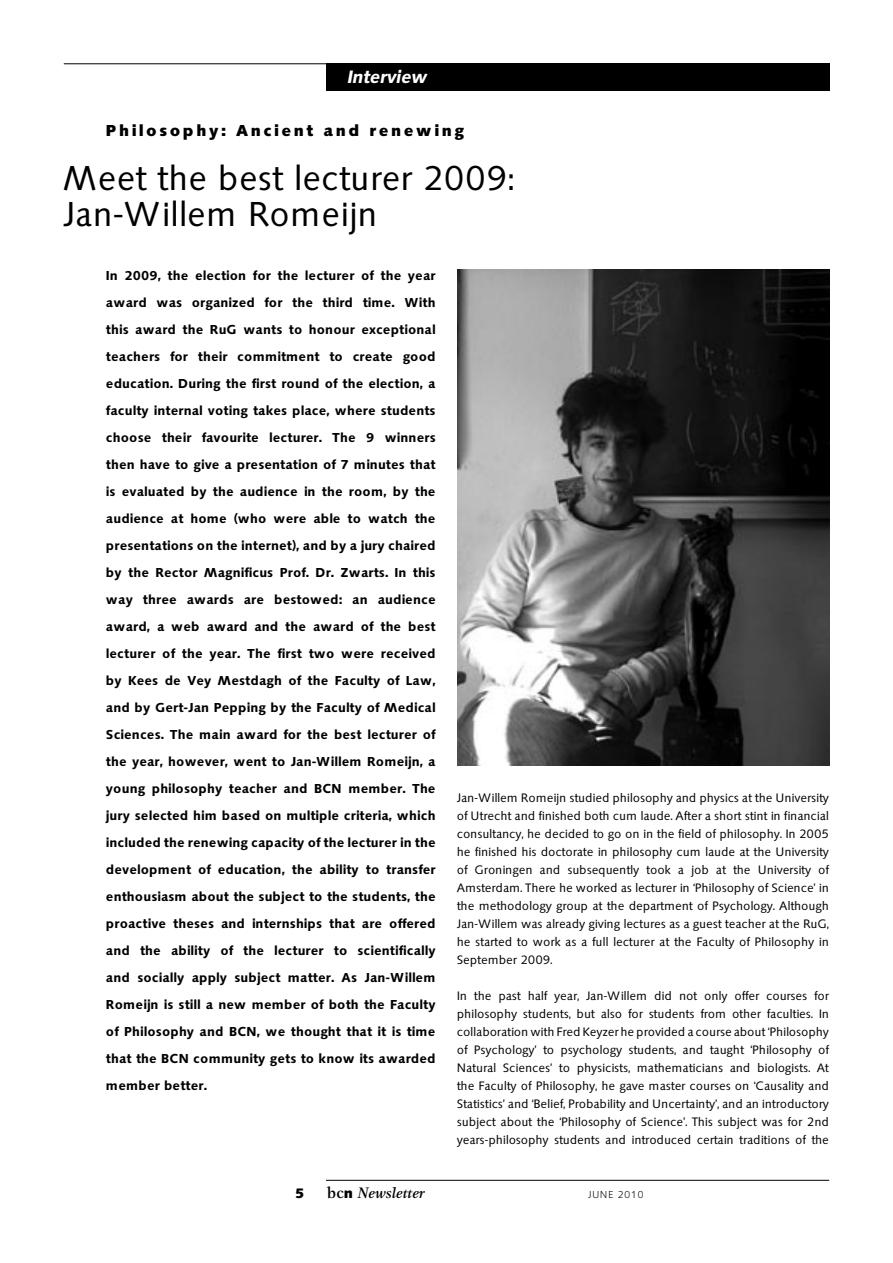
<style>
.page{position:relative;width:893px;height:1263px;background:#fff}
.page>*{position:absolute;margin:0;border:0;box-sizing:border-box;transform-origin:0 0}
.t1{font:36px/36px "Saxony";letter-spacing:.005em;color:#000}
.t2{font:italic 600 17.25px "Saxony";letter-spacing:.025em;color:#fff}
.t3{font:700 16.5px "Saxony";letter-spacing:.15em;color:#000}
.t4{font:italic 500 15.75px "Gamma";color:#000}
.t5{font:700 14.25px "Saxony";color:#000}
.t6{font:600 13.5px/27px "Saxony";letter-spacing:.015em;color:#000;text-align:justify}
.t7{font:12.75px/18px "Saxony";color:#000;text-align:justify}
.t8{font:300 10.5px "Saxony";letter-spacing:.05em;color:#000}
.s1{font-style:normal;font-size:16.5px}
.s2{font-family:"Saxony";font-weight:700;font-style:normal;font-size:15px}
</style>
<div class="page">
<hr style="left:64px;top:63px;width:765px;height:1px;background:#000">
<hr style="left:326px;top:1180px;width:503px;height:1px;background:#000">
<div style="left:326px;top:64px;width:503px;height:27px;background:#000"></div>
<img style="left:457px;top:270px;width:372px;height:495px">
<p class="t2" style="left:347px;top:67px;width:80px">Interview</p>
<p class="t3" style="left:106px;top:121px;width:360px">Philosophy: Ancient and renewing</p>
<h1 class="t1" style="left:64px;top:160px;width:452px">Meet the best lecturer 2009:<br>Jan-Willem Romeijn</h1>
<p class="t6" style="left:106px;top:262px;width:331px">In 2009, the election for the lecturer of the year award was organized for the third time. With this award the RuG wants to honour exceptional teachers for their commitment to create good education. During the first round of the election, a faculty internal voting takes place, where students choose their favourite lecturer. The 9 winners then have to give a presentation of 7 minutes that is evaluated by the audience in the room, by the audience at home (who were able to watch the presentations on the internet), and by a jury chaired by the Rector Magnificus Prof. Dr. Zwarts. In this way three awards are bestowed: an audience award, a web award and the award of the best lecturer of the year. The first two were received by Kees de Vey Mestdagh of the Faculty of Law, and by Gert-Jan Pepping by the Faculty of Medical Sciences. The main award for the best lecturer of the year, however, went to Jan-Willem Romeijn, a young philosophy teacher and BCN member. The jury selected him based on multiple criteria, which included the renewing capacity of the lecturer in the development of education, the ability to transfer enthousiasm about the subject to the students, the proactive theses and internships that are offered and the ability of the lecturer to scientifically and socially apply subject matter. As Jan-Willem Romeijn is still a new member of both the Faculty of Philosophy and BCN, we thought that it is time that the BCN community gets to know its awarded member better.</p>
<p class="t7" style="left:457px;top:789px;width:374px">Jan-Willem Romeijn studied philosophy and physics at the University of Utrecht and finished both cum laude. After a short stint in financial consultancy, he decided to go on in the field of philosophy. In 2005 he finished his doctorate in philosophy cum laude at the University of Groningen and subsequently took a job at the University of Amsterdam. There he worked as lecturer in ‘Philosophy of Science’ in the methodology group at the department of Psychology. Although Jan-Willem was already giving lectures as a guest teacher at the RuG, he started to work as a full lecturer at the Faculty of Philosophy in September 2009.</p>
<p class="t7" style="left:457px;top:987px;width:374px">In the past half year, Jan-Willem did not only offer courses for philosophy students, but also for students from other faculties. In collaboration with Fred Keyzer he provided a course about ‘Philosophy of Psychology’ to psychology students, and taught ‘Philosophy of Natural Sciences’ to physicists, mathematicians and biologists. At the Faculty of Philosophy, he gave master courses on ‘Causality and Statistics’ and ‘Belief, Probability and Uncertainty’, and an introductory subject about the ‘Philosophy of Science’. This subject was for 2nd years-philosophy students and introduced certain traditions of the</p>
<p class="t5" style="left:295px;top:1185px;width:11px">5</p>
<p class="t4" style="left:327px;top:1183px;width:99px"><span class="s1">bc</span><span class="s2">n</span> Newsletter</p>
<p class="t8" style="left:589px;top:1189px;width:57px">JUNE 2010</p>
</div>
